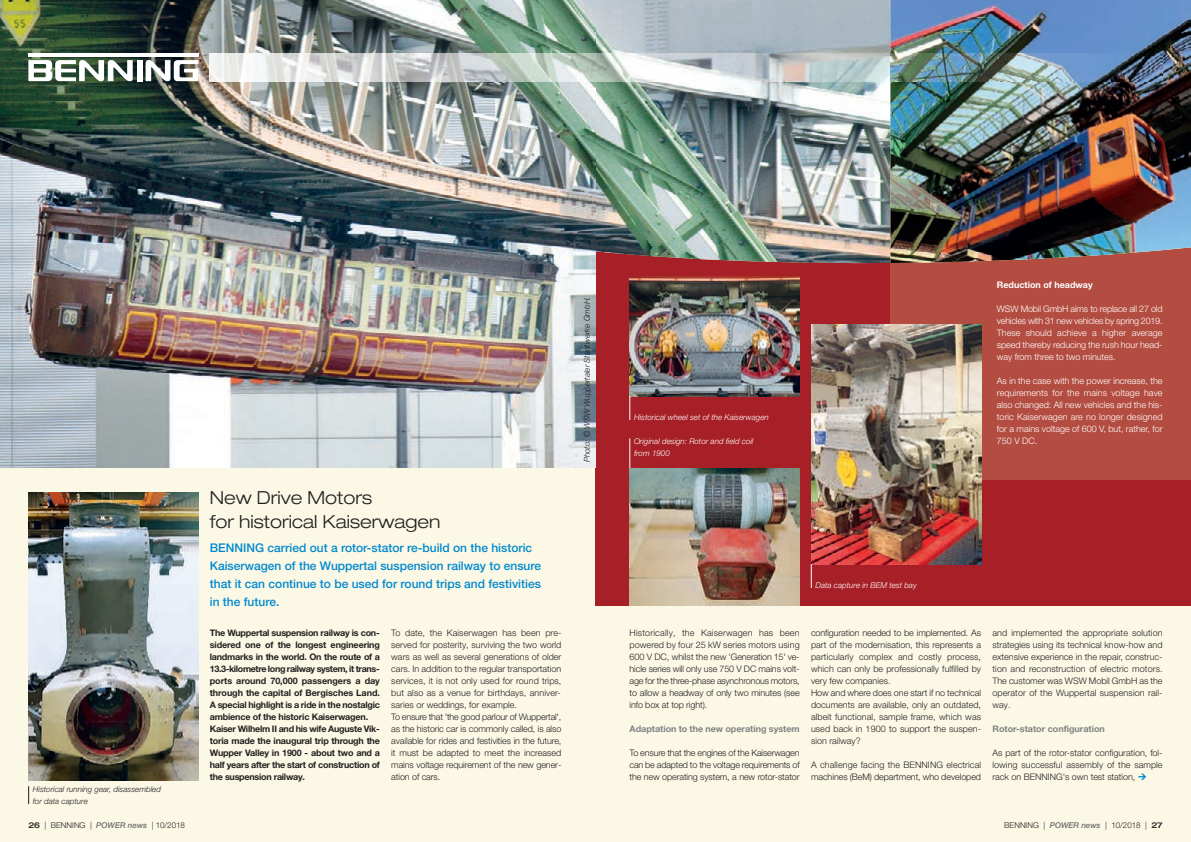
<style>
.page{position:relative;width:1191px;height:842px;background:#fbf8e6}
.page>*{position:absolute;margin:0;border:0;box-sizing:border-box;transform-origin:0 0}
.t1{font:300 expanded 18px/24px "Helvetica Neue LT Pro";color:#231f20}
.t2{font:500 12px/18px "Helvetica Neue LT Pro";color:#0089cf}
.t3{font:300 9px/12px "Helvetica Neue LT Pro";color:#231f20;text-align:justify}
.t4{font:700 9px/12px "Helvetica Neue LT Pro";letter-spacing:-.025em;color:#231f20}
.t5{font:300 9px/12px "Helvetica Neue LT Pro";letter-spacing:-.005em;color:#fff;text-align:justify}
.t6{font:700 9px "Helvetica Neue LT Pro";color:#808285}
.t7{font:700 9px "Helvetica Neue LT Pro";color:#fff}
.t8{font:italic 300 8px/12px "Helvetica Neue LT Pro";color:#fff}
.t9{font:italic 300 8px/12px "Helvetica Neue LT Pro";color:#231f20}
.t10{font:300 8px "Helvetica Neue LT Pro";color:#231f20}
.s1{font-weight:500;font-stretch:expanded}
.s2{font-weight:500;font-style:italic;color:#6c6d70}
</style>
<div class="page">
<div style="left:595px;top:0;width:596px;height:605px;background:#a71f27"></div>
<div style="left:890px;top:0;width:301px;height:480px;background:#b44d41"></div>
<img style="left:595px;top:0;width:295px;height:264px">
<img style="left:890px;top:0;width:301px;height:263px">
<img style="left:0;top:0;width:595px;height:468px">
<img style="left:210px;top:53px;width:952px;height:28px">
<hr style="left:28px;top:53px;width:170px;height:4px;background:#fff">
<div style="left:137px;top:60px;width:5px;height:21px;background:#fff"></div>
<svg style="left:28px;top:60px;width:105px;height:21px;background:#a8b4aa"></svg>
<svg style="left:146px;top:60px;width:52px;height:21px"></svg>
<img style="left:629px;top:276px;width:170px;height:120px">
<img style="left:28px;top:492px;width:170px;height:288px">
<img style="left:629px;top:468px;width:170px;height:137px">
<img style="left:811px;top:324px;width:170px;height:240px">
<svg style="left:28px;top:786px;width:1px;height:18px"></svg>
<svg style="left:629px;top:396px;width:1px;height:24px"></svg>
<svg style="left:811px;top:564px;width:1px;height:24px"></svg>
<hr style="left:629px;top:438px;width:1px;height:30px;background:#fff">
<p class="t9" style="left:33px;top:784px;width:130px">Historical running gear, disassembled for data capture</p>
<p class="t10" style="left:28px;top:822px;width:158px"><span class="s1">26</span> | BENNING | <span class="s2">POWER news</span> | 10/2018</p>
<h1 class="t1" style="left:210px;top:487px;width:232px">New Drive Motors<br>for historical Kaiserwagen</h1>
<h2 class="t2" style="left:210px;top:540px;width:333px">BENNING carried out a rotor-stator re-build on the historic Kaiserwagen of the Wuppertal suspension railway to ensure that it can continue to be used for round trips and festivities in the future.</h2>
<p class="t4" style="left:210px;top:628px;width:172px">The Wuppertal suspension railway is con - sidered one of the longest engineering landmarks in the world. On the route of a 13.3-kilometre long railway system, it trans - ports around 70,000 passengers a day through the capital of Bergisches Land.<br>A special highlight is a ride in the nostalgic ambience of the historic Kaiserwagen.<br>Kaiser Wilhelm II and his wife Auguste Vik&shy;toria made the inaugural trip through the Wupper Valley in 1900 - about two and a half years after the start of construction of the suspension railway.</p>
<p class="t3" style="left:391px;top:628px;width:172px;text-align:left">To date, the Kaiserwagen has been pre&shy;served for posterity, surviving the two world wars as well as several generations of older cars. In addition to the regular transportation services, it is not only used for round trips, but also as a venue for birthdays, anniver&shy;saries or weddings, for example.<br>To ensure that 'the good parlour of Wuppertal', as the historic car is commonly called, is also available for rides and festivities in the future, it must be adapted to meet the increased mains voltage requirement of the new gener&shy;ation of cars.</p>
<p class="t9" style="left:581px;top:462px;width:167px;rotate:-90deg">Photo: © WSW Wuppertaler Stadtwerke GmbH.</p>
<p class="t8" style="left:634px;top:412px;width:136px">Historical wheel set of the Kaiserwagen</p>
<p class="t8" style="left:634px;top:436px;width:121px">Original design: Rotor and field coil from 1900</p>
<p class="t7" style="left:997px;top:282px;width:97px">Reduction of headway</p>
<p class="t5" style="left:997px;top:304px;width:167px">WSW Mobil GmbH aims to replace all 27 old vehicles with 31 new vehicles by spring 2019.<br>These should achieve a higher average speed thereby reducing the rush hour head&shy;way from three to two minutes.</p>
<p class="t5" style="left:997px;top:376px;width:167px">As in the case with the power increase, the requirements for the mains voltage have also changed: All new vehicles and the his&shy;toric Kaiserwagen are no longer designed for a mains voltage of 600 V, but, rather, for 750 V DC.</p>
<p class="t8" style="left:815px;top:580px;width:103px">Data capture in BEM test bay</p>
<p class="t3" style="left:629px;top:628px;width:172px">Historically, the Kaiserwagen has been powered by four 25 kW series motors using 600 V DC, whilst the new 'Generation 15' ve&shy;hicle series will only use 750 V DC mains volt&shy;age for the three-phase asynchronous motors, to allow a headway of only two minutes (see info box at top right).</p>
<p class="t6" style="left:629px;top:726px;width:172px">Adaptation to the new operating system</p>
<p class="t3" style="left:629px;top:748px;width:172px">To ensure that the engines of the Kaiserwagen can be adapted to the voltage requirements of the new operating system, a new rotor-stator</p>
<p class="t3" style="left:811px;top:628px;width:172px;text-align:left">configuration needed to be implemented. As part of the modernisation, this represents a particularly complex and costly process, which can only be professionally fulfilled by very few companies.<br>How and where does one start if no technical documents are available, only an outdated, albeit functional, sample frame, which was used back in 1900 to support the suspen&shy;sion railway?</p>
<p class="t3" style="left:811px;top:760px;width:172px">A challenge facing the BENNING electrical machines (BeM) department, who developed</p>
<p class="t3" style="left:992px;top:628px;width:172px">and implemented the appropriate solution strategies using its technical know-how and extensive experience in the repair, construc&shy;tion and reconstruction of electric motors.<br>The customer was WSW Mobil GmbH as the operator of the Wuppertal suspension rail&shy;way.</p>
<p class="t6" style="left:992px;top:726px;width:114px">Rotor-stator configuration</p>
<p class="t3" style="left:992px;top:748px;width:172px">As part of the rotor-stator configuration, fol&shy;lowing successful assembly of the sample rack on BENNING's own test station,</p>
<p class="t10" style="left:1004px;top:822px;width:160px">BENNING | <span class="s2">POWER news</span> | 10/2018 | <span class="s1">27</span></p>
</div>
